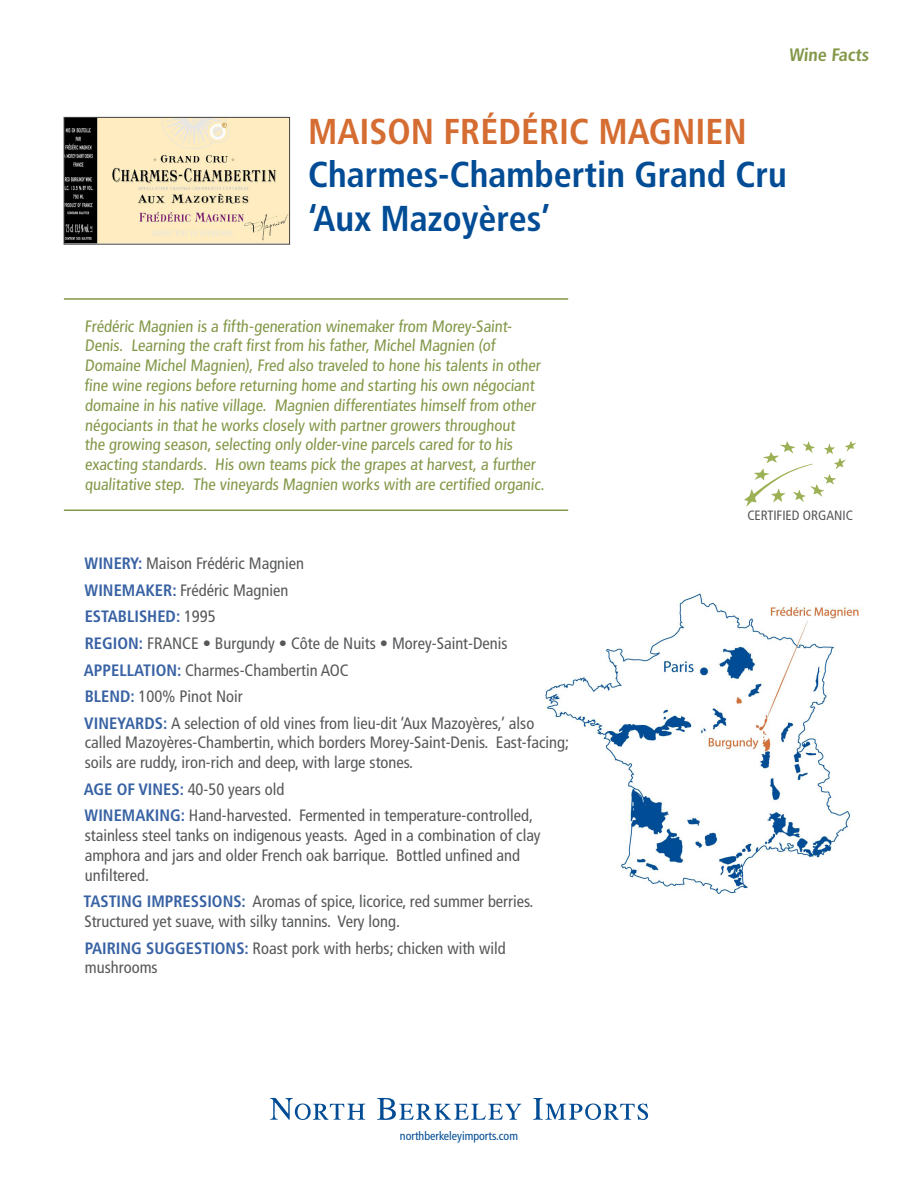
<style>
.page{position:relative;width:918px;height:1188px;background:#fff}
.page>*{position:absolute;margin:0;border:0;box-sizing:border-box;transform-origin:0 0}
.t1{font:700 condensed 36px "Frutiger LT Std";color:#014c95}
.t2{font:700 condensed 36px "Frutiger LT Std";color:#d56d32}
.t3{font:700 condensed 18px "Frutiger LT Std";color:#829747}
.info{font:condensed 16.5px/19.8px "Frutiger LT Std";color:#57585a}
.t4{font:condensed 16.5px/19.8px "Frutiger LT Std";letter-spacing:.005em;color:#829747}
.info-2{font:700 condensed 16.5px "Frutiger LT Std";color:#3862a4}
.t5{font:condensed 13.5px "Frutiger LT Std";color:#57585a}
.t6{font:condensed 12px "Frutiger LT Std";color:#014c95}
.s1{font-weight:700;color:#3862a4}
.s2{font-weight:400;color:#57585a}
</style>
<div class="page">
<img style="left:544px;top:593px;width:315px;height:301px">
<img style="left:66px;top:119px;width:222px;height:123px">
<div style="left:64px;top:117px;width:226px;height:127px;border:1px solid #424241"></div>
<svg style="left:270px;top:1098px;width:96px;height:22px"></svg>
<svg style="left:377px;top:1098px;width:145px;height:22px"></svg>
<svg style="left:533px;top:1098px;width:116px;height:22px"></svg>
<hr style="left:64px;top:298px;width:504px;height:2px;background:#829747">
<hr style="left:64px;top:510px;width:504px;height:1px;background:#829747">
<svg style="left:744px;top:441px;width:112px;height:66px"></svg>
<p class="t3" style="left:789px;top:44px;width:83px">Wine Facts</p>
<p class="t2" style="left:308px;top:110px;width:440px">MAISON FRÉDÉRIC MAGNIEN</p>
<p class="t1" style="left:308px;top:154px;width:480px">Charmes-Chambertin Grand Cru</p>
<p class="t1" style="left:308px;top:197px;width:244px">‘Aux Mazoyères’</p>
<p class="t4" style="left:84px;top:316px;width:464px">Frédéric Magnien is a fifth-generation winemaker from Morey-Saint-Denis. Learning the craft first from his father, Michel Magnien (of Domaine Michel Magnien), Fred also traveled to hone his talents in other fine wine regions before returning home and starting his own négociant domaine in his native village. Magnien differentiates himself from other négociants in that he works closely with partner growers throughout<br>the growing season, selecting only older-vine parcels cared for to his exacting standards. His own teams pick the grapes at harvest, a further qualitative step. The vineyards Magnien works with are certified organic.</p>
<p class="info" style="left:85px;top:554px;width:221px"><span class="s1">WINERY:</span> Maison Frédéric Magnien</p>
<p class="info" style="left:85px;top:580px;width:205px"><span class="s1">WINEMAKER:</span> Frédéric Magnien</p>
<p class="info-2" style="left:85px;top:607px;width:132px">ESTABLISHED: <span class="s2">1995</span></p>
<p class="info" style="left:85px;top:634px;width:424px"><span class="s1">REGION:</span> FRANCE • Burgundy • Côte de Nuits • Morey-Saint-Denis</p>
<p class="info" style="left:84px;top:660px;width:266px"><span class="s1">APPELLATION:</span> Charmes-Chambertin AOC</p>
<p class="info" style="left:85px;top:687px;width:159px"><span class="s1">BLEND:</span> 100% Pinot Noir</p>
<p class="info" style="left:84px;top:713px;width:486px"><span class="s1">VINEYARDS:</span> A selection of old vines from lieu-dit ‘Aux Mazoyères,’ also called Mazoyères-Chambertin, which borders Morey-Saint-Denis. East-facing; soils are ruddy, iron-rich and deep, with large stones.</p>
<p class="info" style="left:84px;top:779px;width:202px"><span class="s1">AGE OF VINES:</span> 40-50 years old</p>
<p class="info" style="left:85px;top:806px;width:458px"><span class="s1">WINEMAKING:</span> Hand-harvested. Fermented in temperature-controlled, stainless steel tanks on indigenous yeasts. Aged in a combination of clay amphora and jars and older French oak barrique. Bottled unfined and unfiltered.</p>
<p class="info" style="left:84px;top:892px;width:451px"><span class="s1">TASTING IMPRESSIONS:</span> Aromas of spice, licorice, red summer berries.<br>Structured yet suave, with silky tannins. Very long.</p>
<p class="info" style="left:85px;top:938px;width:422px"><span class="s1">PAIRING SUGGESTIONS:</span> Roast pork with herbs; chicken with wild mushrooms</p>
<p class="t6" style="left:400px;top:1129px;width:120px">northberkeleyimports.com</p>
<p class="t5" style="left:747px;top:507px;width:107px">CERTIFIED ORGANIC</p>
</div>
